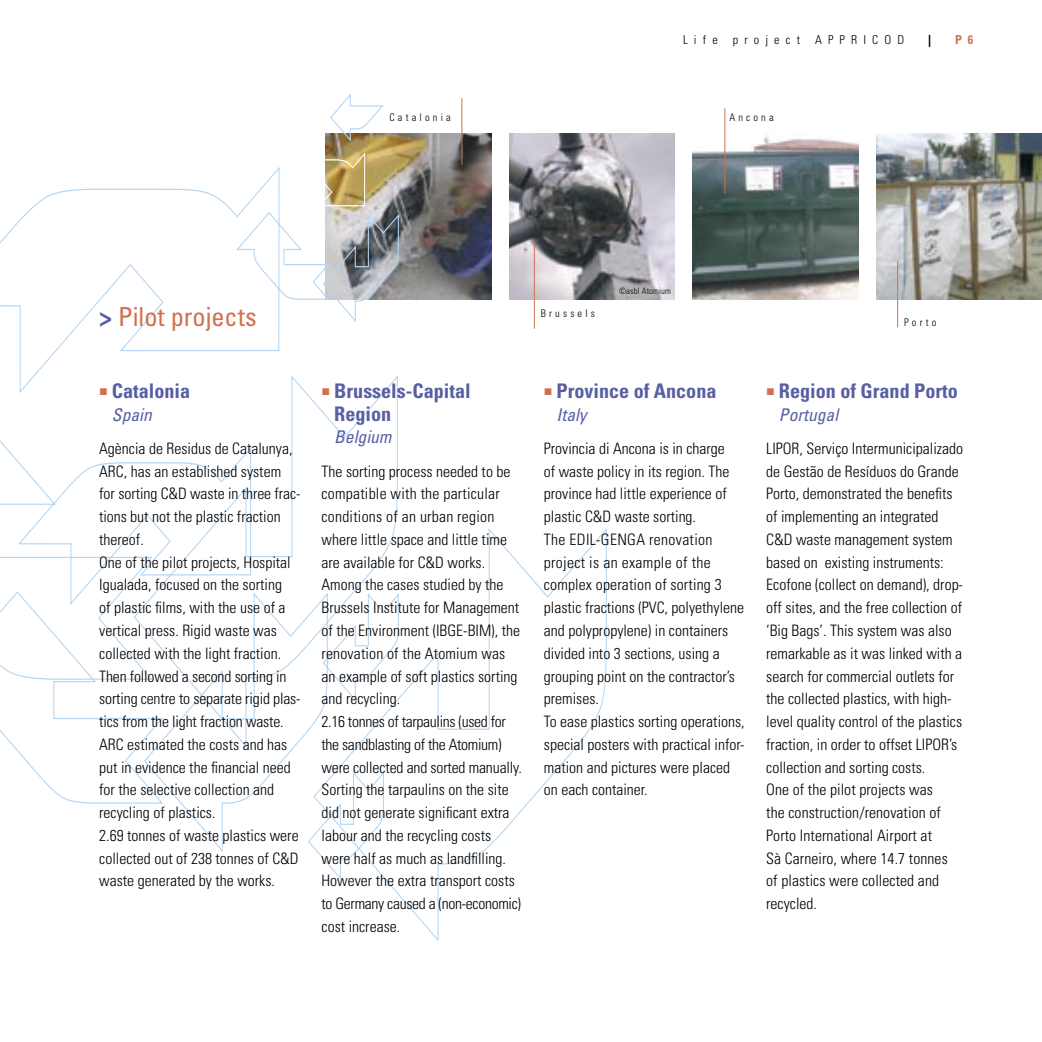
<style>
.page{position:relative;width:1042px;height:1042px;background:#fff}
.page>*{position:absolute;margin:0;border:0;box-sizing:border-box;transform-origin:0 0}
.t1{font:condensed 26.25px "Univers";color:#d07050}
.t2{font:700 condensed 20.12px/22.8px "Univers";color:#585fa3}
.t3{font:italic condensed 17.5px "Univers";color:#585fa3}
.t4{font:300 condensed 15.75px/22.8px "Univers";color:#000}
.t5{font:300 condensed 12.25px "Univers";letter-spacing:.5em;color:#000}
.t6{font:700 condensed 12.25px "Univers";color:#d07050}
.t7{font:700 condensed 12.25px "Univers";color:#000}
.t8{font:300 condensed 10.5px "Univers";letter-spacing:.3em;color:#000}
.t9{font:300 condensed 8.75px "Univers";letter-spacing:.01em;color:#000}
.s1{font-weight:700;color:#585fa3}
</style>
<div class="page">
<img style="left:326px;top:134px;width:165px;height:31px">
<img style="left:509px;top:134px;width:166px;height:165px">
<img style="left:693px;top:134px;width:165px;height:165px">
<img style="left:876px;top:134px;width:166px;height:165px">
<hr style="left:724px;top:108px;width:1px;height:85px;background:#d07050">
<hr style="left:897px;top:261px;width:1px;height:66px;background:#d07050">
<hr style="left:461px;top:98px;width:1px;height:67px;background:#d07050">
<svg style="left:329px;top:94px;width:56px;height:49px"></svg>
<svg style="left:325px;top:151px;width:41px;height:14px"></svg>
<svg style="left:0;top:165px;width:607px;height:776px"></svg>
<svg style="left:100px;top:388px;width:7px;height:7px"></svg>
<svg style="left:323px;top:388px;width:6px;height:7px"></svg>
<svg style="left:545px;top:388px;width:6px;height:7px"></svg>
<p class="t5" style="left:683px;top:33px;width:223px">Life project APPRICOD</p>
<p class="t7" style="left:928px;top:33px;width:5px">|</p>
<p class="t6" style="left:955px;top:33px;width:20px">P 6</p>
<p class="t8" style="left:389px;top:111px;width:63px">Catalonia</p>
<p class="t8" style="left:729px;top:111px;width:46px">Ancona</p>
<h1 class="t1" style="left:99px;top:300px;width:159px"><span class="s1">&gt;</span> Pilot projects</h1>
<p class="t2" style="left:112px;top:379px;width:80px">Catalonia</p>
<p class="t3" style="left:112px;top:403px;width:41px">Spain</p>
<p class="t4" style="left:99px;top:437px;width:203px">Agència de Residus de Catalunya,<br>ARC, has an established system for sorting C&amp;D waste in three frac&shy;tions but not the plastic fraction thereof.<br>One of the pilot projects, Hospital<br>Igualada, focused on the sorting<br>of plastic films, with the use of a vertical press. Rigid waste was collected with the light fraction.<br>Then followed a second sorting in sorting centre to separate rigid plas&shy;tics from the light fraction waste.<br>ARC estimated the costs and has put in evidence the financial need for the selective collection and recycling of plastics.<br>2.69 tonnes of waste plastics were collected out of 238 tonnes of C&amp;D waste generated by the works.</p>
<p class="t8" style="left:541px;top:307px;width:56px">Brussels</p>
<p class="t9" style="left:619px;top:285px;width:53px">©asbl Atomium</p>
<p class="t2" style="left:334px;top:379px;width:138px">Brussels-Capital<br>Region</p>
<p class="t3" style="left:334px;top:426px;width:59px">Belgium</p>
<p class="t4" style="left:321px;top:460px;width:202px">The sorting process needed to be compatible with the particular conditions of an urban region where little space and little time are available for C&amp;D works.<br>Among the cases studied by the<br>Brussels Institute for Management of the Environment (IBGE-BIM), the renovation of the Atomium was an example of soft plastics sorting and recycling.<br>2.16 tonnes of tarpaulins (used for the sandblasting of the Atomium) were collected and sorted manually.<br>Sorting the tarpaulins on the site did not generate significant extra labour and the recycling costs were half as much as landfilling.<br>However the extra transport costs to Germany caused a (non-economic) cost increase.</p>
<p class="t2" style="left:556px;top:379px;width:161px">Province of Ancona</p>
<p class="t3" style="left:556px;top:403px;width:32px">Italy</p>
<p class="t4" style="left:544px;top:437px;width:202px">Provincia di Ancona is in charge<br>of waste policy in its region. The province had little experience of plastic C&amp;D waste sorting.<br>The EDIL-GENGA renovation project is an example of the complex operation of sorting 3 plastic fractions (PVC, polyethylene and polypropylene) in containers divided into 3 sections, using a grouping point on the contractor’s premises.<br>To ease plastics sorting operations, special posters with practical infor&shy;mation and pictures were placed on each container.</p>
<p class="t8" style="left:904px;top:316px;width:34px">Porto</p>
<p class="t2" style="left:779px;top:379px;width:180px">Region of Grand Porto</p>
<p class="t3" style="left:779px;top:403px;width:61px">Portugal</p>
<p class="t4" style="left:766px;top:437px;width:198px">LIPOR, Serviço Intermunicipalizado de Gestão de Resíduos do Grande<br>Porto, demonstrated the benefits of implementing an integrated<br>C&amp;D waste management system based on existing instruments:<br>Ecofone (collect on demand), drop&shy;off sites, and the free collection of ‘Big Bags’. This system was also remarkable as it was linked with a search for commercial outlets for the collected plastics, with high&shy;level quality control of the plastics fraction, in order to offset LIPOR’s collection and sorting costs.<br>One of the pilot projects was<br>the construction/renovation of<br>Porto International Airport at<br>Sà Carneiro, where 14.7 tonnes of plastics were collected and recycled.</p>
</div>
